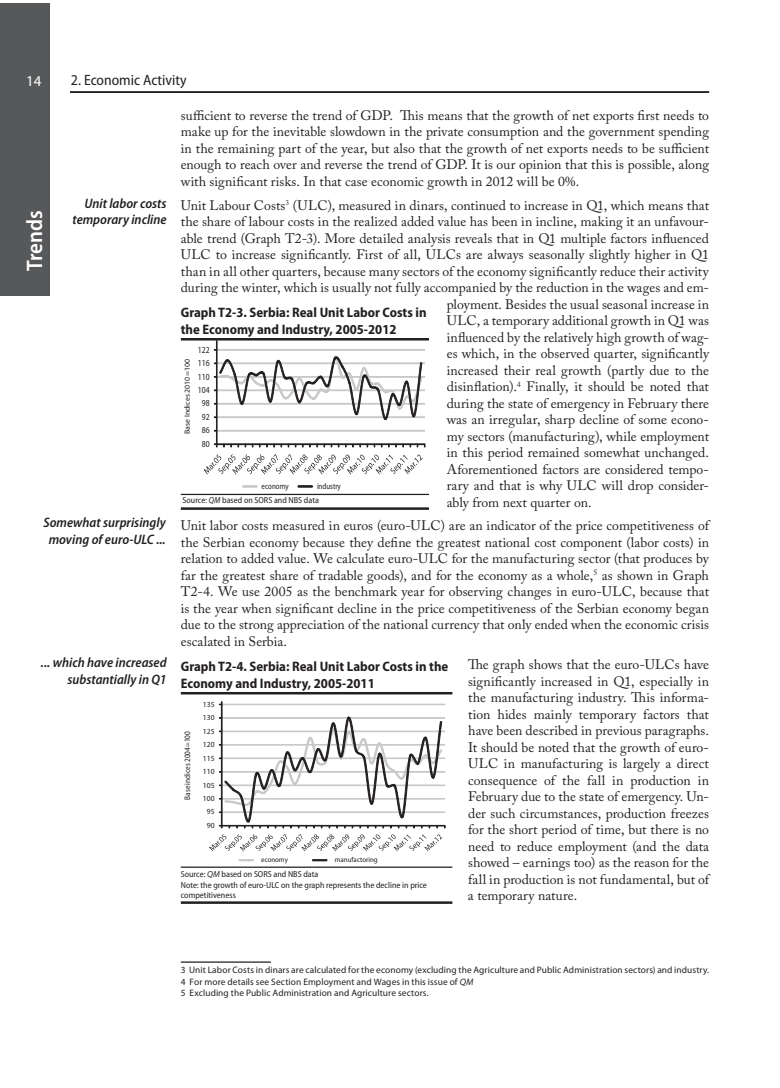
<style>
.page{position:relative;width:780px;height:1088px;background:#fff}
.page>*{position:absolute;margin:0;border:0;box-sizing:border-box;transform-origin:0 0}
.t1{font:600 semi-condensed 22.5px "Myriad Pro";color:#fff}
.t2{font:semi-condensed 15px "Myriad Pro";color:#231f20}
.t3{font:15px "Myriad Pro";color:#fff}
.Običan_txt{font:13.75px/16.5px "Adobe Caslon Pro";letter-spacing:.005em;color:#231f20;text-align:justify}
.Tabela_-_naslov{font:700 semi-condensed 13.75px/16.5px "Myriad Pro";color:#231f20}
.Komentari{font:italic 600 semi-condensed 13.75px/16.5px "Myriad Pro";color:#231f20;text-align:right}
.Fusnote{font:9.38px "Myriad Pro";letter-spacing:.01em;color:#231f20}
.t4{font:semi-condensed 9.25px "Myriad Pro";letter-spacing:.005em;color:#231f20;scale:.9 1}
.ispod_tabela{font:semi-condensed 8.75px/10.5px "Myriad Pro";color:#231f20}
.t5{font:semi-condensed 8.5px "Myriad Pro";color:#231f20;scale:.9 1}
.t6{font:semi-condensed 8.25px "Myriad Pro";letter-spacing:.005em;color:#231f20;scale:.95 1}
.t7{font:semi-condensed 7.75px "Myriad Pro";letter-spacing:.005em;color:#231f20;scale:1.05 1}
.t8{font:semi-condensed 7.62px "Myriad Pro";color:#231f20;scale:1.11 1}
.t9{font:semi-condensed 7.12px "Myriad Pro";color:#231f20;scale:1.05 1}
.s1{font-style:italic}
.s2{font-style:italic;font-stretch:normal}
</style>
<div class="page">
<div style="left:0;top:4px;width:50px;height:292px;background:#57585a"></div>
<hr style="left:70px;top:92px;width:639px;height:1px;background:#231f20">
<hr style="left:181px;top:961px;width:90px;height:2px;background:#231f20">
<div style="left:217px;top:349px;width:208px;height:1px;border:1px solid #c7c8ca"></div>
<div style="left:217px;top:363px;width:208px;height:1px;border:1px solid #c7c8ca"></div>
<div style="left:217px;top:376px;width:208px;height:1px;border:1px solid #c7c8ca"></div>
<div style="left:217px;top:390px;width:208px;height:1px;border:1px solid #c7c8ca"></div>
<div style="left:217px;top:403px;width:208px;height:1px;border:1px solid #c7c8ca"></div>
<div style="left:217px;top:417px;width:208px;height:1px;border:1px solid #c7c8ca"></div>
<div style="left:217px;top:430px;width:208px;height:1px;border:1px solid #c7c8ca"></div>
<div style="left:216px;top:341px;width:1px;height:103px;border:1px solid #231f20"></div>
<div style="left:217px;top:444px;width:208px;height:1px;border:1px solid #231f20"></div>
<svg style="left:214px;top:349px;width:208px;height:72px"></svg>
<svg style="left:204px;top:454px;width:218px;height:20px"></svg>
<svg style="left:242px;top:486px;width:15px;height:1px"></svg>
<svg style="left:298px;top:486px;width:14px;height:1px"></svg>
<hr style="left:181px;top:338px;width:248px;height:2px;background:#231f20">
<hr style="left:181px;top:494px;width:248px;height:1px;background:#231f20">
<hr style="left:181px;top:507px;width:248px;height:3px;background:#231f20">
<hr style="left:181px;top:692px;width:271px;height:2px;background:#231f20">
<hr style="left:181px;top:901px;width:271px;height:3px;background:#231f20">
<hr style="left:181px;top:866px;width:271px;height:2px;background:#231f20">
<div style="left:222px;top:704px;width:223px;height:1px;border:1px solid #c7c8ca"></div>
<div style="left:221px;top:702px;width:1px;height:124px;border:1px solid #231f20"></div>
<svg style="left:219px;top:716px;width:226px;height:112px"></svg>
<svg style="left:209px;top:834px;width:233px;height:17px"></svg>
<svg style="left:239px;top:859px;width:14px;height:2px"></svg>
<svg style="left:312px;top:859px;width:15px;height:2px"></svg>
<p class="t3" style="left:26px;top:71px;width:17px">14</p>
<p class="t2" style="left:71px;top:71px;width:117px">2. Economic Activity</p>
<p class="Običan_txt" style="left:181px;top:107px;width:529px">sufficient to reverse the trend of GDP. This means that the growth of net exports first needs to make up for the inevitable slowdown in the private consumption and the government spending in the remaining part of the year, but also that the growth of net exports needs to be sufficient enough to reach over and reverse the trend of GDP. It is our opinion that this is possible, along with significant risks. In that case economic growth in 2012 will be 0%.</p>
<p class="Običan_txt" style="left:181px;top:197px;width:529px">Unit Labour Costs<sup>3</sup> (ULC), measured in dinars, continued to increase in Q1, which means that</p>
<p class="Običan_txt" style="left:181px;top:213px;width:529px">the share of labour costs in the realized added value has been in incline, making it an unfavour-</p>
<p class="Običan_txt" style="left:181px;top:230px;width:529px">able trend (Graph T2-3). More detailed analysis reveals that in Q1 multiple factors influenced</p>
<p class="Običan_txt" style="left:181px;top:246px;width:529px">ULC to increase significantly. First of all, ULCs are always seasonally slightly higher in Q1</p>
<p class="Običan_txt" style="left:181px;top:263px;width:529px">than in all other quarters, because many sectors of the economy significantly reduce their activity</p>
<p class="Običan_txt" style="left:181px;top:279px;width:529px">during the winter, which is usually not fully accompanied by the reduction in the wages and em-</p>
<p class="Običan_txt" style="left:446px;top:296px;width:264px">ployment. Besides the usual seasonal increase in</p>
<p class="Običan_txt" style="left:446px;top:312px;width:264px">ULC, a temporary additional growth in Q1 was</p>
<p class="Običan_txt" style="left:446px;top:329px;width:264px">influenced by the relatively high growth of wag-</p>
<p class="Običan_txt" style="left:446px;top:345px;width:264px">es which, in the observed quarter, significantly</p>
<p class="Običan_txt" style="left:446px;top:362px;width:264px">increased their real growth (partly due to the</p>
<p class="Običan_txt" style="left:446px;top:378px;width:264px">disinflation).<sup>4</sup> Finally, it should be noted that</p>
<p class="Običan_txt" style="left:446px;top:395px;width:264px">during the state of emergency in February there</p>
<p class="Običan_txt" style="left:446px;top:411px;width:264px">was an irregular, sharp decline of some econo-</p>
<p class="Običan_txt" style="left:446px;top:428px;width:264px">my sectors (manufacturing), while employment</p>
<p class="Običan_txt" style="left:446px;top:444px;width:264px">in this period remained somewhat unchanged.</p>
<p class="Običan_txt" style="left:446px;top:461px;width:264px">Aforementioned factors are considered tempo-</p>
<p class="Običan_txt" style="left:446px;top:477px;width:264px">rary and that is why ULC will drop consider-</p>
<p class="Običan_txt" style="left:446px;top:494px;width:146px">ably from next quarter on.</p>
<p class="Običan_txt" style="left:181px;top:517px;width:529px">Unit labor costs measured in euros (euro-ULC) are an indicator of the price competitiveness of the Serbian economy because they define the greatest national cost component (labor costs) in relation to added value. We calculate euro-ULC for the manufacturing sector (that produces by far the greatest share of tradable goods), and for the economy as a whole,<sup>5</sup> as shown in Graph T2-4. We use 2005 as the benchmark year for observing changes in euro-ULC, because that is the year when significant decline in the price competitiveness of the Serbian economy began due to the strong appreciation of the national currency that only ended when the economic crisis escalated in Serbia.</p>
<p class="Običan_txt" style="left:468px;top:656px;width:242px">The graph shows that the euro-ULCs have significantly increased in Q1, especially in the manufacturing industry. This informa&shy;tion hides mainly temporary factors that have been described in previous paragraphs.<br>It should be noted that the growth of euro-ULC in manufacturing is largely a direct consequence of the fall in production in February due to the state of emergency. Un&shy;der such circumstances, production freezes for the short period of time, but there is no need to reduce employment (and the data showed – earnings too) as the reason for the fall in production is not fundamental, but of a temporary nature.</p>
<p class="Komentari" style="left:72px;top:195px;width:96px">Unit labor costs temporary incline</p>
<h1 class="t1" style="left:22px;top:271px;width:62px;rotate:-90deg">Trends</h1>
<p class="Tabela_-_naslov" style="left:181px;top:304px;width:247px">Graph T2-3. Serbia: Real Unit Labor Costs in the Economy and Industry, 2005-2012</p>
<p class="t4" style="left:198px;top:344px;width:15px">122</p>
<p class="t8" style="left:183px;top:434px;width:69px;rotate:-90deg">Base Indices 2010=100</p>
<p class="t4" style="left:198px;top:358px;width:15px">116</p>
<p class="t4" style="left:198px;top:371px;width:15px">110</p>
<p class="t4" style="left:198px;top:385px;width:15px">104</p>
<p class="t4" style="left:202px;top:398px;width:10px">98</p>
<p class="t4" style="left:202px;top:412px;width:10px">92</p>
<p class="t4" style="left:202px;top:425px;width:10px">86</p>
<p class="t4" style="left:202px;top:439px;width:10px">80</p>
<p class="t5" style="left:261px;top:481px;width:32px">economy</p>
<p class="t5" style="left:317px;top:481px;width:28px">industry</p>
<p class="ispod_tabela" style="left:182px;top:495px;width:138px">Source: <span class="s1">QM</span> based on SORS and NBS data</p>
<p class="Komentari" style="left:43px;top:514px;width:124px;text-align:center">Somewhat surprisingly moving of euro-ULC ...</p>
<p class="Komentari" style="left:41px;top:655px;width:127px">... which have increased substantially in Q1</p>
<p class="Tabela_-_naslov" style="left:181px;top:658px;width:269px">Graph T2-4. Serbia: Real Unit Labor Costs in the<br>Economy and Industry, 2005-2011</p>
<p class="t7" style="left:203px;top:700px;width:13px">135</p>
<p class="t7" style="left:203px;top:713px;width:13px">130</p>
<p class="t7" style="left:203px;top:727px;width:13px">125</p>
<p class="t6" style="left:183px;top:800px;width:74px;rotate:-90deg">Base indices 2004=100</p>
<p class="t7" style="left:203px;top:740px;width:13px">120</p>
<p class="t7" style="left:203px;top:754px;width:13px">115</p>
<p class="t7" style="left:203px;top:767px;width:13px">110</p>
<p class="t7" style="left:203px;top:781px;width:13px">105</p>
<p class="t7" style="left:203px;top:794px;width:13px">100</p>
<p class="t7" style="left:207px;top:808px;width:9px">95</p>
<p class="t7" style="left:207px;top:821px;width:9px">90</p>
<p class="t9" style="left:261px;top:856px;width:27px">economy</p>
<p class="t9" style="left:335px;top:856px;width:42px">manufactoring</p>
<p class="ispod_tabela" style="left:181px;top:869px;width:139px">Source: <span class="s2">QM</span> based on SORS and NBS data</p>
<p class="ispod_tabela" style="left:181px;top:880px;width:247px">Note: the growth of euro-ULC on the graph represents the decline in price competitiveness</p>
<p class="Fusnote" style="left:181px;top:964px;width:529px">3 Unit Labor Costs in dinars are calculated for the economy (excluding the Agriculture and Public Administration sectors) and industry.</p>
<p class="Fusnote" style="left:181px;top:975px;width:294px">4 For more details see Section Employment and Wages in this issue of <span class="s1">QM</span></p>
<p class="Fusnote" style="left:181px;top:987px;width:249px">5 Excluding the Public Administration and Agriculture sectors.</p>
</div>
